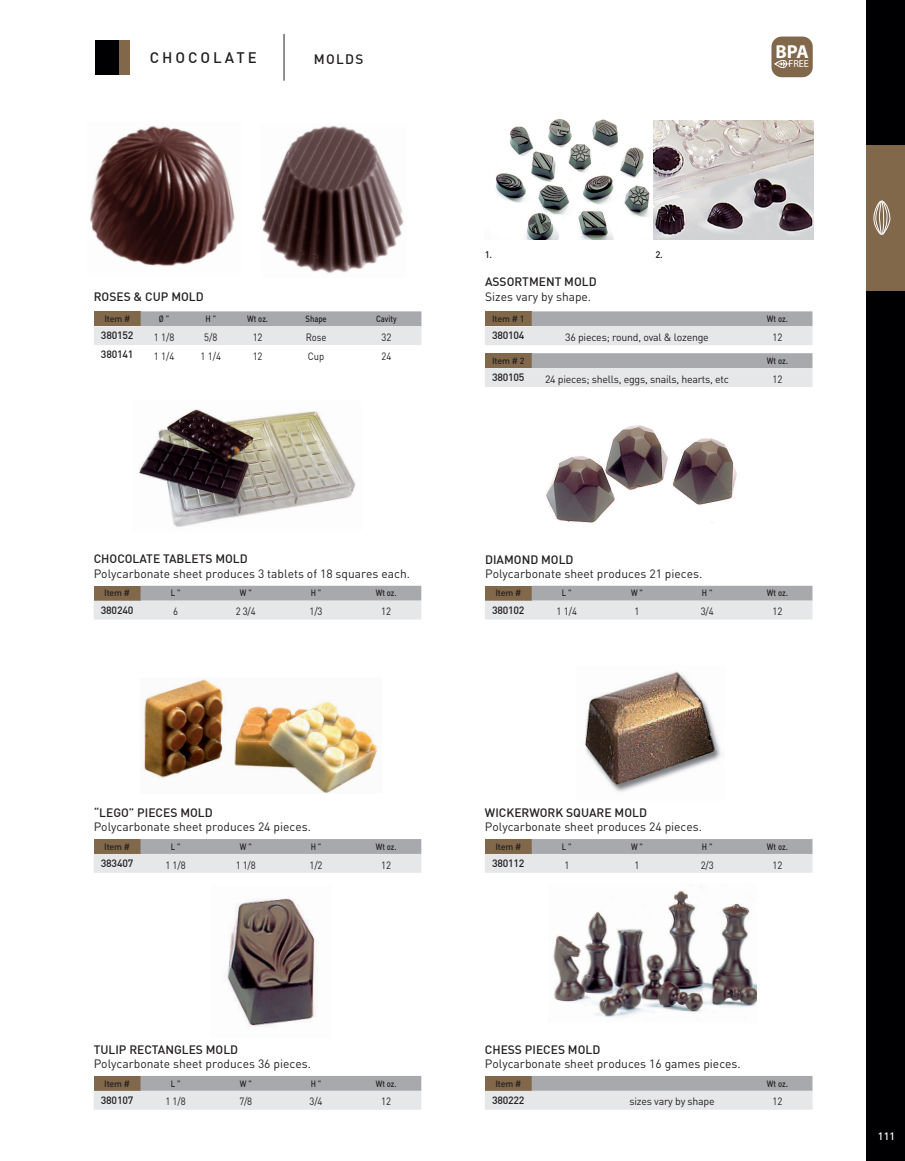
<style>
.page{position:relative;width:905px;height:1161px;background:#fff}
.page>*{position:absolute;margin:0;border:0;box-sizing:border-box;transform-origin:0 0}
.t1{font:700 18.9px "Myriad";color:#fff}
.t2{font:500 15px "DIN";letter-spacing:.2em;color:#231f20}
.t3{font:500 13.5px "DIN";letter-spacing:.1em;color:#231f20}
.Commentaire{font:12px "DIN";color:#231f20}
.Titre{font:500 12px "DIN";color:#231f20}
.Dimensions{font:10.5px "DIN";letter-spacing:-.02em;color:#231f20;scale:.9 1}
.Dimensions-2{font:10.5px "DIN";letter-spacing:-.02em;color:#231f20}
.t4{font:500 10.5px "DIN";letter-spacing:-.02em;color:#231f20}
.t5{font:500 10.5px "DIN";color:#fff}
.t6{font:10.2px "Myriad";color:#fff}
.t7{font:500 9.45px "DIN";color:#231f20}
.Code_bandeau{font:500 9px "DIN";letter-spacing:-.01em;color:#231f20;scale:.85 1}
.Code_bandeau-2{font:500 9px "DIN";letter-spacing:-.01em;color:#231f20}
</style>
<div class="page">
<div style="left:866px;top:0;width:38px;height:1161px;background:#000002"></div>
<div style="left:118px;top:40px;width:12px;height:35px;background:#81684b"></div>
<div style="left:95px;top:40px;width:23px;height:35px;background:#000002"></div>
<hr style="left:284px;top:34px;width:1px;height:47px;background:#231f20">
<div style="left:866px;top:145px;width:38px;height:145px;background:#81684b"></div>
<svg style="left:873px;top:200px;width:17px;height:35px"></svg>
<img style="left:90px;top:126px;width:145px;height:140px">
<img style="left:262px;top:125px;width:142px;height:148px">
<img style="left:139px;top:409px;width:217px;height:118px">
<img style="left:144px;top:679px;width:234px;height:114px">
<img style="left:227px;top:898px;width:88px;height:128px">
<img style="left:496px;top:120px;width:317px;height:120px">
<img style="left:585px;top:671px;width:136px;height:121px">
<img style="left:553px;top:886px;width:203px;height:131px">
<img style="left:546px;top:425px;width:191px;height:98px">
<div style="left:771px;top:37px;width:41px;height:40px;background:#81684b;border-radius:10px"></div>
<svg style="left:774px;top:60px;width:15px;height:8px"></svg>
<svg style="left:94px;top:586px;width:327px;height:34px;background:#c9c8c9"></svg>
<svg style="left:94px;top:839px;width:327px;height:34px;background:#c8c7c8"></svg>
<svg style="left:485px;top:839px;width:327px;height:34px;background:#c8c7c8"></svg>
<svg style="left:485px;top:586px;width:327px;height:34px;background:#c9c8c9"></svg>
<svg style="left:485px;top:353px;width:327px;height:34px;background:#c8c8c8"></svg>
<svg style="left:485px;top:311px;width:327px;height:34px;background:#c9c8c9"></svg>
<svg style="left:94px;top:1076px;width:327px;height:34px;background:#c8c8c9"></svg>
<svg style="left:485px;top:1076px;width:327px;height:34px;background:#c8c8c9"></svg>
<svg style="left:94px;top:311px;width:327px;height:34px;background:#c9c8c9"></svg>
<p class="t2" style="left:150px;top:48px;width:109px">CHOCOLATE</p>
<p class="t3" style="left:314px;top:50px;width:51px">MOLDS</p>
<p class="Titre" style="left:94px;top:289px;width:111px">ROSES &amp; CUP MOLD</p>
<p class="Code_bandeau-2" style="left:104px;top:313px;width:27px">Item #</p>
<p class="Code_bandeau" style="left:159px;top:313px;width:14px">Ø "</p>
<p class="Code_bandeau" style="left:205px;top:313px;width:14px">H "</p>
<p class="Code_bandeau" style="left:247px;top:313px;width:26px">Wt oz.</p>
<p class="Code_bandeau" style="left:305px;top:313px;width:27px">Shape</p>
<p class="Code_bandeau" style="left:376px;top:313px;width:26px">Cavity</p>
<p class="t4" style="left:101px;top:329px;width:34px">380152</p>
<p class="Dimensions" style="left:154px;top:331px;width:24px">1 1/8</p>
<p class="Dimensions" style="left:204px;top:331px;width:16px">5/8</p>
<p class="Dimensions" style="left:253px;top:331px;width:12px">12</p>
<p class="Dimensions" style="left:306px;top:331px;width:25px">Rose</p>
<p class="Dimensions" style="left:381px;top:331px;width:12px">32</p>
<p class="t4" style="left:101px;top:348px;width:34px">380141</p>
<p class="Dimensions" style="left:154px;top:349px;width:24px">1 1/4</p>
<p class="Dimensions" style="left:200px;top:349px;width:24px">1 1/4</p>
<p class="Dimensions" style="left:253px;top:349px;width:12px">12</p>
<p class="Dimensions" style="left:308px;top:349px;width:20px">Cup</p>
<p class="Dimensions" style="left:381px;top:349px;width:12px">24</p>
<p class="Titre" style="left:94px;top:551px;width:156px">CHOCOLATE TABLETS MOLD</p>
<p class="Commentaire" style="left:94px;top:566px;width:318px">Polycarbonate sheet produces 3 tablets of 18 squares each.</p>
<p class="Code_bandeau-2" style="left:104px;top:587px;width:27px">Item #</p>
<p class="Code_bandeau" style="left:171px;top:587px;width:13px">L "</p>
<p class="Code_bandeau" style="left:240px;top:587px;width:15px">W "</p>
<p class="Code_bandeau" style="left:311px;top:587px;width:14px">H "</p>
<p class="Code_bandeau" style="left:376px;top:587px;width:26px">Wt oz.</p>
<p class="t4" style="left:101px;top:603px;width:34px">380240</p>
<p class="Dimensions" style="left:173px;top:605px;width:7px">6</p>
<p class="Dimensions" style="left:236px;top:605px;width:23px">2 3/4</p>
<p class="Dimensions" style="left:309px;top:605px;width:16px">1/3</p>
<p class="Dimensions" style="left:381px;top:605px;width:12px">12</p>
<p class="t1" style="left:775px;top:42px;width:35px">BPA</p>
<p class="t7" style="left:485px;top:249px;width:9px">1.</p>
<p class="t7" style="left:655px;top:249px;width:9px">2.</p>
<p class="Titre" style="left:485px;top:274px;width:113px">ASSORTMENT MOLD</p>
<p class="Commentaire" style="left:485px;top:289px;width:108px">Sizes vary by shape.</p>
<p class="t6" style="left:788px;top:59px;width:22px">FREE</p>
<p class="Code_bandeau-2" style="left:492px;top:313px;width:34px">Item # 1</p>
<p class="Code_bandeau" style="left:767px;top:313px;width:26px">Wt oz.</p>
<p class="t4" style="left:492px;top:329px;width:34px">380104</p>
<p class="Dimensions-2" style="left:565px;top:331px;width:145px">36 pieces; round, oval &amp; lozenge</p>
<p class="Dimensions" style="left:772px;top:331px;width:12px">12</p>
<p class="Code_bandeau-2" style="left:492px;top:355px;width:34px">Item # 2</p>
<p class="Code_bandeau" style="left:767px;top:355px;width:26px">Wt oz.</p>
<p class="t4" style="left:492px;top:371px;width:34px">380105</p>
<p class="Dimensions-2" style="left:545px;top:372px;width:185px">24 pieces; shells, eggs, snails, hearts, etc</p>
<p class="Dimensions" style="left:772px;top:372px;width:12px">12</p>
<p class="Titre" style="left:485px;top:552px;width:90px">DIAMOND MOLD</p>
<p class="Commentaire" style="left:485px;top:566px;width:219px">Polycarbonate sheet produces 21 pieces.</p>
<p class="Code_bandeau-2" style="left:495px;top:587px;width:27px">Item #</p>
<p class="Code_bandeau" style="left:562px;top:587px;width:13px">L "</p>
<p class="Code_bandeau" style="left:631px;top:587px;width:15px">W "</p>
<p class="Code_bandeau" style="left:702px;top:587px;width:14px">H "</p>
<p class="Code_bandeau" style="left:767px;top:587px;width:26px">Wt oz.</p>
<p class="t4" style="left:492px;top:603px;width:34px">380102</p>
<p class="Dimensions" style="left:556px;top:605px;width:24px">1 1/4</p>
<p class="Dimensions" style="left:634px;top:605px;width:7px">1</p>
<p class="Dimensions" style="left:700px;top:605px;width:16px">3/4</p>
<p class="Dimensions" style="left:772px;top:605px;width:12px">12</p>
<p class="Titre" style="left:94px;top:805px;width:120px">“LEGO” PIECES MOLD</p>
<p class="Commentaire" style="left:94px;top:819px;width:219px">Polycarbonate sheet produces 24 pieces.</p>
<p class="Titre" style="left:485px;top:805px;width:164px">WICKERWORK SQUARE MOLD</p>
<p class="Commentaire" style="left:485px;top:819px;width:219px">Polycarbonate sheet produces 24 pieces.</p>
<p class="Code_bandeau-2" style="left:104px;top:841px;width:27px">Item #</p>
<p class="Code_bandeau" style="left:171px;top:841px;width:13px">L "</p>
<p class="Code_bandeau" style="left:240px;top:841px;width:15px">W "</p>
<p class="Code_bandeau" style="left:311px;top:841px;width:14px">H "</p>
<p class="Code_bandeau" style="left:376px;top:841px;width:26px">Wt oz.</p>
<p class="t4" style="left:101px;top:857px;width:34px">383407</p>
<p class="Dimensions" style="left:165px;top:858px;width:24px">1 1/8</p>
<p class="Dimensions" style="left:236px;top:858px;width:23px">1 1/8</p>
<p class="Dimensions" style="left:309px;top:858px;width:16px">1/2</p>
<p class="Dimensions" style="left:381px;top:858px;width:12px">12</p>
<p class="Code_bandeau-2" style="left:495px;top:841px;width:27px">Item #</p>
<p class="Code_bandeau" style="left:562px;top:841px;width:13px">L "</p>
<p class="Code_bandeau" style="left:631px;top:841px;width:15px">W "</p>
<p class="Code_bandeau" style="left:702px;top:841px;width:14px">H "</p>
<p class="Code_bandeau" style="left:767px;top:841px;width:26px">Wt oz.</p>
<p class="t4" style="left:492px;top:857px;width:34px">380112</p>
<p class="Dimensions" style="left:564px;top:858px;width:7px">1</p>
<p class="Dimensions" style="left:634px;top:858px;width:7px">1</p>
<p class="Dimensions" style="left:700px;top:858px;width:16px">2/3</p>
<p class="Dimensions" style="left:772px;top:858px;width:12px">12</p>
<p class="Titre" style="left:94px;top:1042px;width:146px">TULIP RECTANGLES MOLD</p>
<p class="Commentaire" style="left:94px;top:1056px;width:219px">Polycarbonate sheet produces 36 pieces.</p>
<p class="Titre" style="left:485px;top:1042px;width:117px">CHESS PIECES MOLD</p>
<p class="Commentaire" style="left:485px;top:1056px;width:257px">Polycarbonate sheet produces 16 games pieces.</p>
<p class="Code_bandeau-2" style="left:104px;top:1078px;width:27px">Item #</p>
<p class="Code_bandeau" style="left:171px;top:1078px;width:13px">L "</p>
<p class="Code_bandeau" style="left:240px;top:1078px;width:15px">W "</p>
<p class="Code_bandeau" style="left:311px;top:1078px;width:14px">H "</p>
<p class="Code_bandeau" style="left:376px;top:1078px;width:26px">Wt oz.</p>
<p class="t4" style="left:101px;top:1094px;width:34px">380107</p>
<p class="Dimensions" style="left:165px;top:1095px;width:24px">1 1/8</p>
<p class="Dimensions" style="left:239px;top:1095px;width:16px">7/8</p>
<p class="Dimensions" style="left:309px;top:1095px;width:16px">3/4</p>
<p class="Dimensions" style="left:381px;top:1095px;width:12px">12</p>
<p class="Code_bandeau-2" style="left:495px;top:1078px;width:27px">Item #</p>
<p class="Code_bandeau" style="left:767px;top:1078px;width:26px">Wt oz.</p>
<p class="t4" style="left:492px;top:1094px;width:34px">380222</p>
<p class="Dimensions-2" style="left:629px;top:1095px;width:87px">sizes vary by shape</p>
<p class="Dimensions" style="left:772px;top:1095px;width:12px">12</p>
<p class="t5" style="left:877px;top:1130px;width:19px">111</p>
</div>
